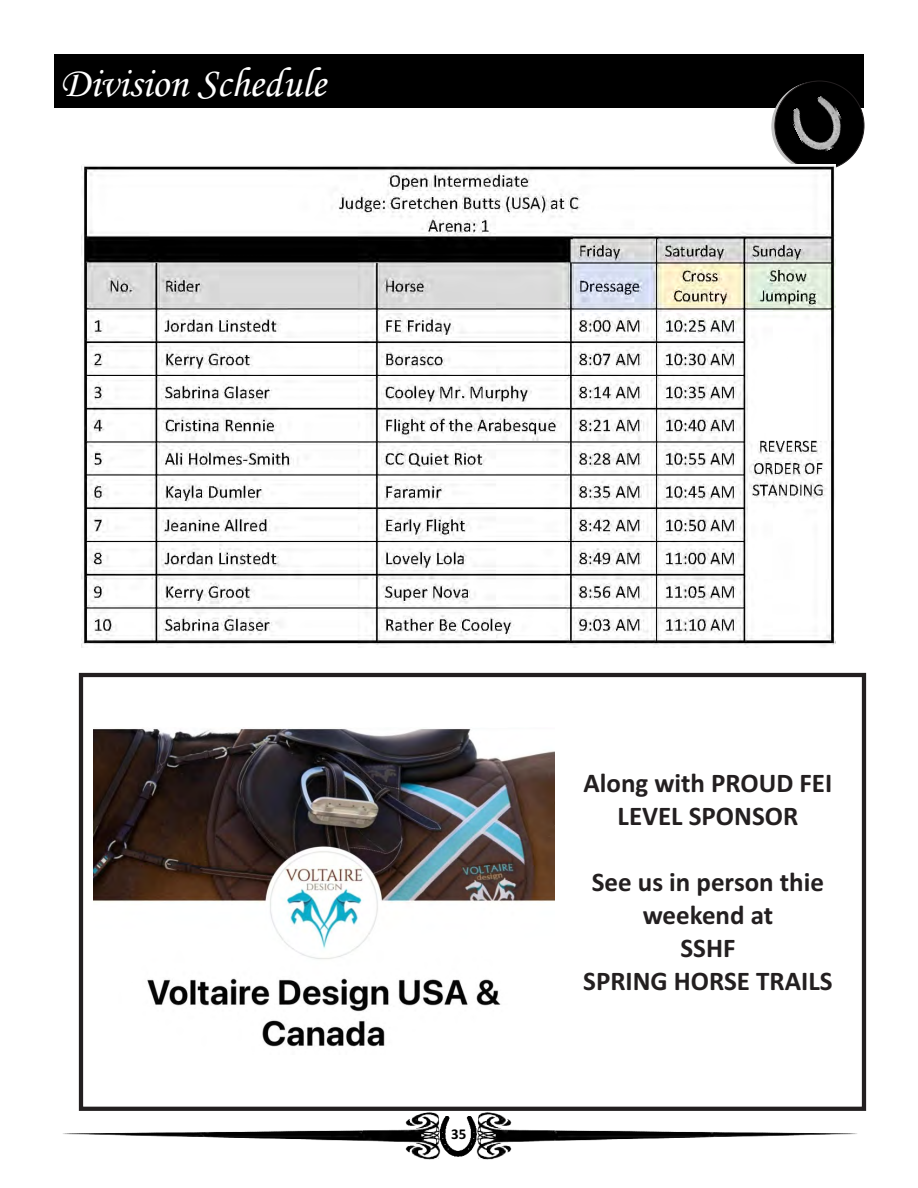
<style>
.page{position:relative;width:918px;height:1188px;background:#fff}
.page>*{position:absolute;margin:0;border:0;box-sizing:border-box;transform-origin:0 0}
.t1{font:42px "Monotype Corsiva";color:#fff}
.t2{font:700 27px/33px "Calibri";color:#231f20;text-align:center}
.t3{font:700 15px "Calibri";color:#000}
</style>
<div class="page">
<img style="left:443px;top:1117px;width:31px;height:40px">
<img style="left:63px;top:1108px;width:380px;height:52px">
<img style="left:474px;top:1112px;width:383px;height:48px">
<div style="left:54px;top:54px;width:810px;height:54px;background:#000"></div>
<svg style="left:771px;top:82px;width:90px;height:90px"></svg>
<div style="left:775px;top:81px;width:89px;height:89px;background:#000;border:1px solid #231f20;border-radius:50%"></div>
<img style="left:789px;top:93px;width:61px;height:65px">
<img style="left:81px;top:165px;width:754px;height:483px">
<img style="left:93px;top:728px;width:462px;height:319px">
<div style="left:79px;top:673px;width:787px;height:438px;border:4px solid #231f20"></div>
<h1 class="t1" style="left:60px;top:67px;width:267px">Division Schedule</h1>
<p class="t3" style="left:451px;top:1127px;width:17px">35</p>
<p class="t2" style="left:584px;top:769px;width:250px">Along with PROUD FEI<br>LEVEL SPONSOR</p>
<p class="t2" style="left:583px;top:868px;width:251px">See us in person thie weekend at<br>SSHF<br>SPRING HORSE TRAILS</p>
</div>
